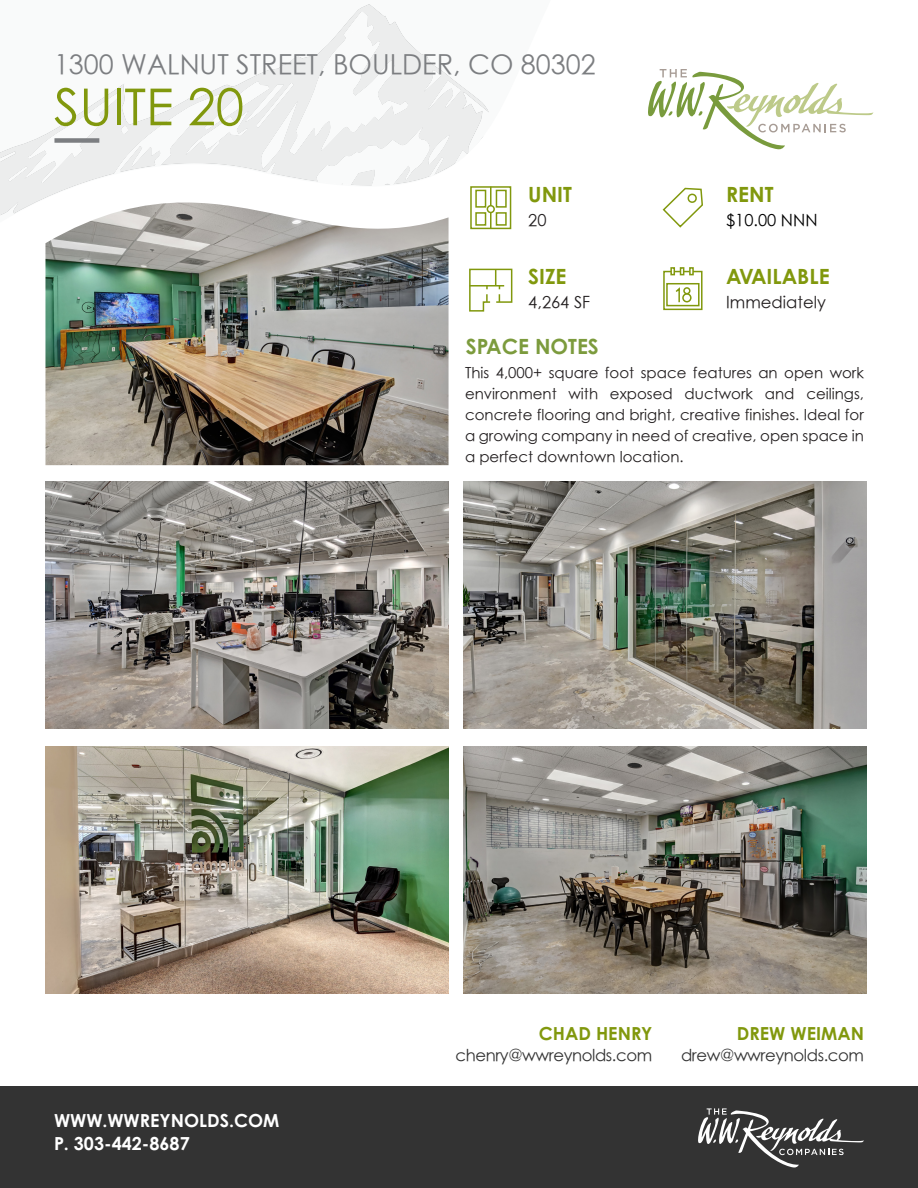
<style>
.page{position:relative;width:918px;height:1188px;background:#fff}
.page>*{position:absolute;margin:0;border:0;box-sizing:border-box;transform-origin:0 0}
.t1{font:51px "TR Century Gothic";color:#81980d}
.t2{font:27px "TR Century Gothic";color:#7c7e81}
.t3{font:700 21px "Century Gothic Std";color:#81980d}
.t4{font:700 21px "Century Gothic Std";color:#7c9b3d}
.t5{font:700 18px "Century Gothic Std";color:#fff}
.t6{font:700 18px "Century Gothic Std";color:#81980d}
.t7{font:16.5px "TR Century Gothic";letter-spacing:-.025em;color:#333}
.t8{font:16.5px "TR Century Gothic";color:#231f20}
.t9{font:16.5px "TR Century Gothic";color:#000}
.t10{font:15px/21px "TR Century Gothic";color:#231f20;text-align:justify}
</style>
<div class="page">
<svg style="left:0;top:4px;width:489px;height:212px"></svg>
<svg style="left:8px;top:11px;width:460px;height:199px"></svg>
<svg style="left:648px;top:69px;width:226px;height:80px"></svg>
<div style="left:0;top:1086px;width:918px;height:102px;background:#333"></div>
<div style="left:54px;top:138px;width:45px;height:5px;background:#7c7e81"></div>
<svg style="left:469px;top:268px;width:44px;height:44px"></svg>
<svg style="left:662px;top:187px;width:41px;height:41px"></svg>
<div style="left:470px;top:186px;width:41px;height:43px;border:2px solid #81980d"></div>
<div style="left:475px;top:190px;width:11px;height:18px;border:2px solid #81980d"></div>
<div style="left:496px;top:190px;width:11px;height:18px;border:2px solid #81980d"></div>
<div style="left:496px;top:212px;width:11px;height:14px;border:2px solid #81980d"></div>
<div style="left:475px;top:212px;width:11px;height:14px;border:2px solid #81980d"></div>
<svg style="left:490px;top:187px;width:2px;height:18px"></svg>
<div style="left:487px;top:205px;width:8px;height:8px;border:2px solid #81980d;border-radius:50%"></div>
<svg style="left:490px;top:213px;width:2px;height:15px"></svg>
<svg style="left:698px;top:1108px;width:166px;height:59px"></svg>
<div style="left:663px;top:271px;width:40px;height:39px;border:2px solid #81980d"></div>
<div style="left:666px;top:283px;width:34px;height:23px;border:2px solid #81980d"></div>
<svg style="left:670px;top:267px;width:5px;height:8px"></svg>
<svg style="left:689px;top:267px;width:5px;height:8px"></svg>
<svg style="left:680px;top:267px;width:4px;height:8px"></svg>
<div style="left:683px;top:287px;width:8px;height:7px;border:2px solid #81980d;border-radius:50%"></div>
<div style="left:682px;top:293px;width:10px;height:9px;border:2px solid #81980d;border-radius:50%"></div>
<svg style="left:674px;top:285px;width:7px;height:19px"></svg>
<img style="left:464px;top:482px;width:403px;height:247px">
<img style="left:45px;top:202px;width:404px;height:263px">
<img style="left:45px;top:482px;width:404px;height:247px">
<img style="left:45px;top:746px;width:404px;height:247px">
<img style="left:464px;top:746px;width:403px;height:247px">
<p class="t2" style="left:54px;top:47px;width:543px">1300 WALNUT STREET, BOULDER, CO 80302</p>
<p class="t1" style="left:54px;top:74px;width:192px">SUITE 20</p>
<p class="t3" style="left:528px;top:181px;width:45px">UNIT</p>
<p class="t8" style="left:528px;top:209px;width:20px">20</p>
<p class="t3" style="left:528px;top:263px;width:40px">SIZE</p>
<p class="t8" style="left:528px;top:291px;width:63px">4,264 SF</p>
<p class="t3" style="left:726px;top:181px;width:49px">RENT</p>
<p class="t9" style="left:726px;top:209px;width:93px">$10.00 NNN</p>
<p class="t3" style="left:726px;top:263px;width:105px">AVAILABLE</p>
<p class="t8" style="left:726px;top:291px;width:101px">Immediately</p>
<p class="t4" style="left:466px;top:333px;width:135px">SPACE NOTES</p>
<p class="t10" style="left:465px;top:362px;width:401px">This 4,000+ square foot space features an open work environment with exposed ductwork and ceilings, concrete flooring and bright, creative finishes. Ideal for a growing company in need of creative, open space in a perfect downtown location.</p>
<p class="t5" style="left:54px;top:1110px;width:227px">WWW.WWREYNOLDS.COM</p>
<p class="t5" style="left:54px;top:1132px;width:137px">P. 303-442-8687</p>
<p class="t6" style="left:539px;top:1023px;width:115px">CHAD HENRY</p>
<p class="t7" style="left:455px;top:1045px;width:198px">chenry@wwreynolds.com</p>
<p class="t6" style="left:737px;top:1023px;width:129px">DREW WEIMAN</p>
<p class="t7" style="left:681px;top:1045px;width:184px">drew@wwreynolds.com</p>
</div>
